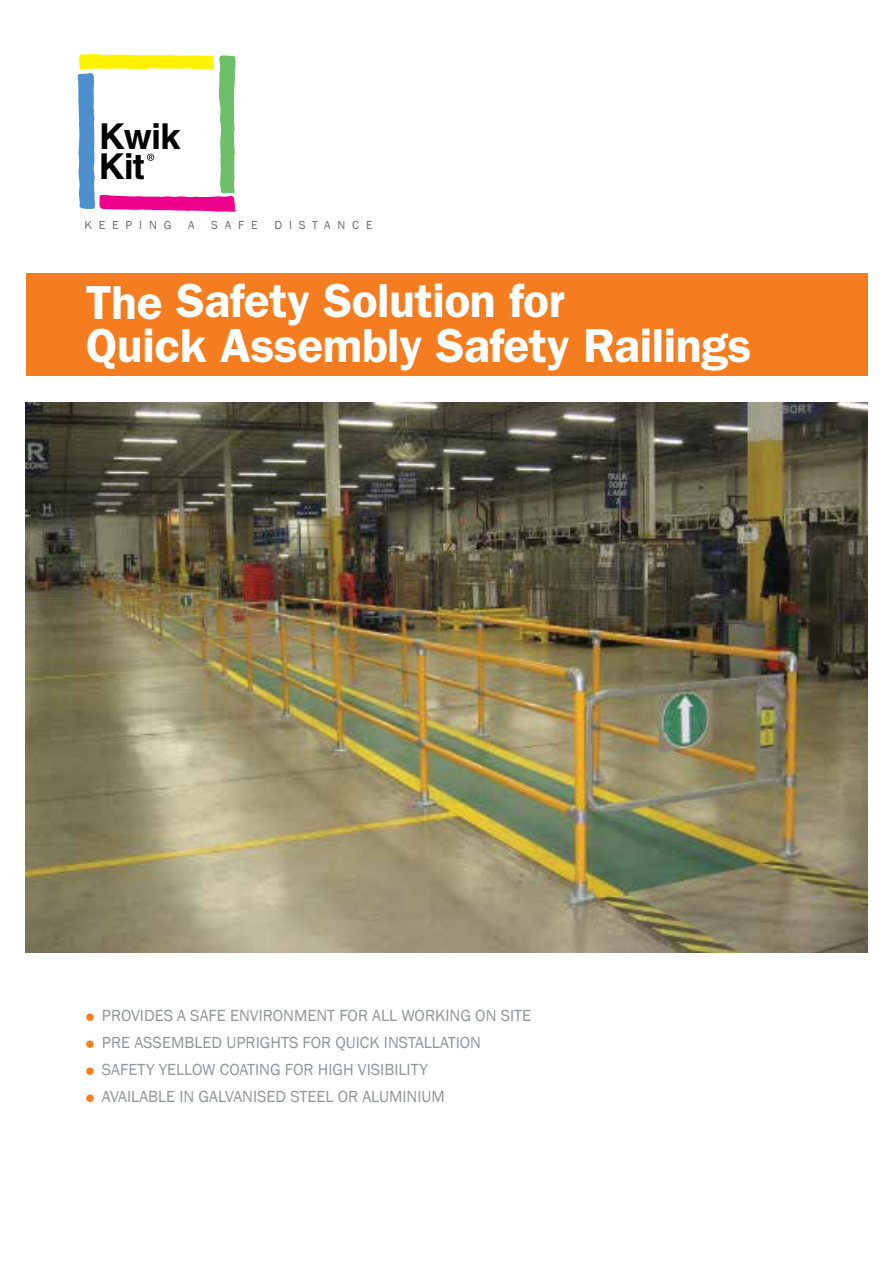
<style>
.page{position:relative;width:893px;height:1263px;background:#fff}
.page>*{position:absolute;margin:0;border:0;box-sizing:border-box;transform-origin:0 0}
.t1{font:600 48px/45px "ITC Franklin Gothic Std";letter-spacing:-.01em;color:#fff}
.t2{font:700 35.7px/30.3px "Helvetica";letter-spacing:-.025em;color:#000}
.t3{font:16.5px "Franklin Gothic";color:#939598}
.t4{font:12px "Franklin Gothic";letter-spacing:.57em;color:#6d6e71}
.s1{font-family:"ITC Franklin Gothic Std";font-weight:600;font-size:25.5px;color:#f57d20}
</style>
<div class="page">
<div style="left:26px;top:274px;width:842px;height:102px;background:#f57d20"></div>
<img style="left:26px;top:403px;width:841px;height:549px">
<svg style="left:78px;top:54px;width:158px;height:158px"></svg>
<h2 class="t2" style="left:98px;top:123px;width:83px">Kwik<br>Kit</h2>
<p class="t4" style="left:84px;top:217px;width:89px">KEEPING</p>
<p class="t4" style="left:188px;top:217px;width:8px">A</p>
<p class="t4" style="left:211px;top:217px;width:48px">SAFE</p>
<p class="t4" style="left:274px;top:217px;width:100px">DISTANCE</p>
<h1 class="t1" style="left:86px;top:278px;width:667px">The Safety Solution for<br>Quick Assembly Safety Railings</h1>
<p class="t3" style="left:82px;top:1005px;width:450px"><span class="s1">•</span> PROVIDES A SAFE ENVIRONMENT FOR ALL WORKING ON SITE</p>
<p class="t3" style="left:82px;top:1032px;width:400px"><span class="s1">•</span> PRE ASSEMBLED UPRIGHTS FOR QUICK INSTALLATION</p>
<p class="t3" style="left:82px;top:1059px;width:347px"><span class="s1">•</span> SAFETY YELLOW COATING FOR HIGH VISIBILITY</p>
<p class="t3" style="left:82px;top:1086px;width:364px"><span class="s1">•</span> AVAILABLE IN GALVANISED STEEL OR ALUMINIUM</p>
</div>
